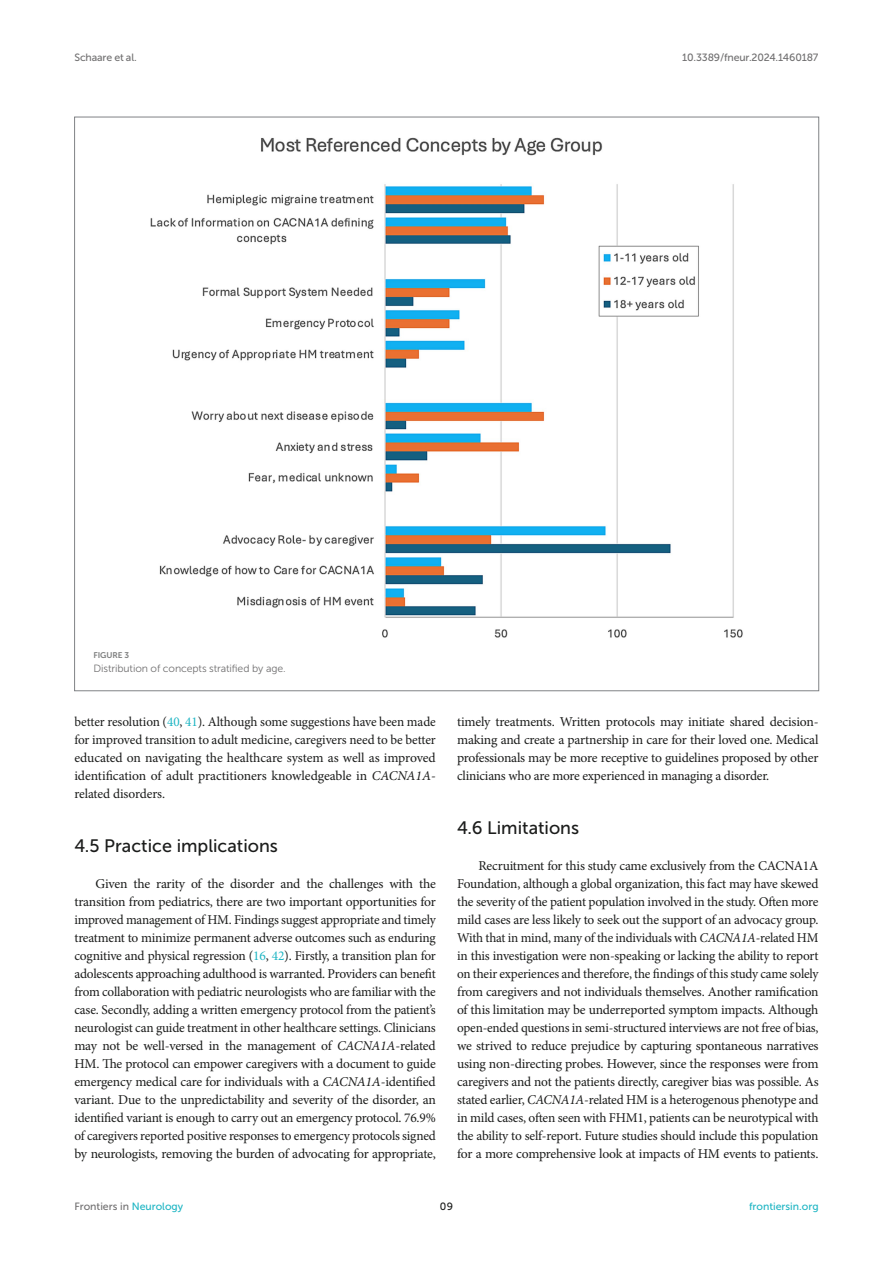
<style>
.page{position:relative;width:893px;height:1263px;background:#fff}
.page>*{position:absolute;margin:0;border:0;box-sizing:border-box;transform-origin:0 0}
.HEAD_2{font:18px "Museo Sans 500";color:#1b1c1b}
.TEXT_FLUSH{font:13.5px/18px "Minion Pro";letter-spacing:-.015em;color:#1b1c1b;text-align:justify}
.t1{font:10.5px "Museo Sans 500";letter-spacing:-.015em;color:#706f70}
.FIG_LEG{font:10.5px "Museo Sans 300";letter-spacing:-.01em;color:#706f70}
.t2{font:10.5px "Museo Sans 500";color:#1db5c3}
.t3{font:10.5px "Museo Sans 500";color:#1b1c1b}
.FIG_HD{font:8.25px "Museo Sans 700";letter-spacing:-.01em;color:#7e7f7f}
.s1{color:#1db5c3}
.s2{font-style:italic}
</style>
<div class="page">
<img style="left:150px;top:137px;width:593px;height:501px">
<p class="t1" style="left:74px;top:51px;width:64px">Schaare et al.</p>
<p class="t1" style="left:682px;top:51px;width:138px">10.3389/fneur.2024.1460187</p>
<p class="FIG_HD" style="left:94px;top:651px;width:37px">FIGURE 3</p>
<p class="FIG_LEG" style="left:94px;top:662px;width:194px">Distribution of concepts stratified by age.</p>
<p class="TEXT_FLUSH" style="left:74px;top:713px;width:363px">better resolution (<span class="s1">40</span>, <span class="s1">41</span>). Although some suggestions have been made for improved transition to adult medicine, caregivers need to be better educated on navigating the healthcare system as well as improved identification of adult practitioners knowledgeable in <span class="s2">CACNA1A&shy;</span>related disorders.</p>
<p class="HEAD_2" style="left:74px;top:836px;width:205px">4.5 Practice implications</p>
<p class="TEXT_FLUSH" style="left:74px;top:875px;width:363px;text-indent:21px">Given the rarity of the disorder and the challenges with the transition from pediatrics, there are two important opportunities for improved management of HM. Findings suggest appropriate and timely treatment to minimize permanent adverse outcomes such as enduring cognitive and physical regression (<span class="s1">16</span>, <span class="s1">42</span>). Firstly, a transition plan for adolescents approaching adulthood is warranted. Providers can benefit from collaboration with pediatric neurologists who are familiar with the case. Secondly, adding a written emergency protocol from the patient’s neurologist can guide treatment in other healthcare settings. Clinicians may not be well-versed in the management of <span class="s2">CACNA1A</span>-related HM. The protocol can empower caregivers with a document to guide emergency medical care for individuals with a <span class="s2">CACNA1A</span>-identified variant. Due to the unpredictability and severity of the disorder, an identified variant is enough to carry out an emergency protocol. 76.9% of caregivers reported positive responses to emergency protocols signed by neurologists, removing the burden of advocating for appropriate,</p>
<p class="TEXT_FLUSH" style="left:457px;top:713px;width:363px">timely treatments. Written protocols may initiate shared decision&shy;making and create a partnership in care for their loved one. Medical professionals may be more receptive to guidelines proposed by other clinicians who are more experienced in managing a disorder.</p>
<p class="HEAD_2" style="left:457px;top:818px;width:124px">4.6 Limitations</p>
<p class="TEXT_FLUSH" style="left:457px;top:857px;width:363px;text-indent:21px">Recruitment for this study came exclusively from the CACNA1A Foundation, although a global organization, this fact may have skewed the severity of the patient population involved in the study. Often more mild cases are less likely to seek out the support of an advocacy group.<br>With that in mind, many of the individuals with <span class="s2">CACNA1A</span>-related HM in this investigation were non-speaking or lacking the ability to report on their experiences and therefore, the findings of this study came solely from caregivers and not individuals themselves. Another ramification of this limitation may be underreported symptom impacts. Although open-ended questions in semi-structured interviews are not free of bias, we strived to reduce prejudice by capturing spontaneous narratives using non-directing probes. However, since the responses were from caregivers and not the patients directly, caregiver bias was possible. As stated earlier, <span class="s2">CACNA1A</span>-related HM is a heterogenous phenotype and in mild cases, often seen with FHM1, patients can be neurotypical with the ability to self-report. Future studies should include this population for a more comprehensive look at impacts of HM events to patients.</p>
<p class="t1" style="left:74px;top:1200px;width:110px">Frontiers in <span class="s1">Neurology</span></p>
<p class="t3" style="left:440px;top:1200px;width:15px">09</p>
<p class="t2" style="left:749px;top:1200px;width:71px">frontiersin.org</p>
</div>
